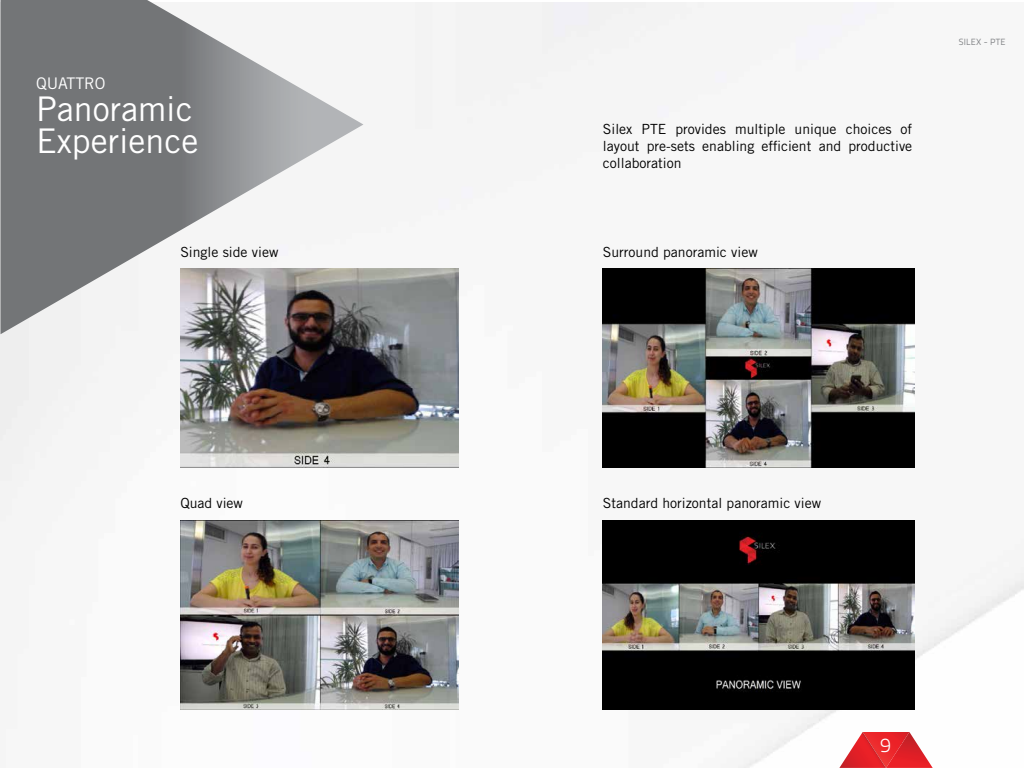
<style>
.page{position:relative;width:1024px;height:768px;background:#fff}
.page>*{position:absolute;margin:0;border:0;box-sizing:border-box;transform-origin:0 0}
.t1{font:34px/32px "Trade Gothic LT Std";color:#fff}
.t2{font:300 20px "Titillium Text 22 L";color:#fff}
.t3{font:16px "Trade Gothic LT Std";color:#fff}
.t4{font:14px/16.8px "Trade Gothic LT Std";color:#000;text-align:justify}
.t5{font:9px "Titillium Text 22 L";letter-spacing:.02em;color:#808285}
</style>
<div class="page">
<img style="left:0;top:3px;width:1024px;height:765px">
<svg style="left:0;top:0;width:363px;height:334px"></svg>
<svg style="left:839px;top:732px;width:94px;height:36px"></svg>
<img style="left:603px;top:268px;width:312px;height:199px">
<img style="left:603px;top:520px;width:312px;height:189px">
<img style="left:180px;top:268px;width:278px;height:199px">
<img style="left:180px;top:520px;width:278px;height:189px">
<p class="t3" style="left:36px;top:74px;width:71px">QUATTRO</p>
<h1 class="t1" style="left:36px;top:92px;width:164px">Panoramic<br>Experience</h1>
<p class="t4" style="left:603px;top:121px;width:311px">Silex PTE provides multiple unique choices of layout pre-sets enabling efficient and productive collaboration</p>
<p class="t4" style="left:180px;top:243px;width:99px">Single side view</p>
<p class="t4" style="left:603px;top:243px;width:156px">Surround panoramic view</p>
<p class="t5" style="left:959px;top:35px;width:48px">SILEX - PTE</p>
<p class="t4" style="left:180px;top:495px;width:64px">Quad view</p>
<p class="t4" style="left:603px;top:495px;width:220px">Standard horizontal panoramic view</p>
<h2 class="t2" style="left:880px;top:730px;width:12px">9</h2>
</div>
